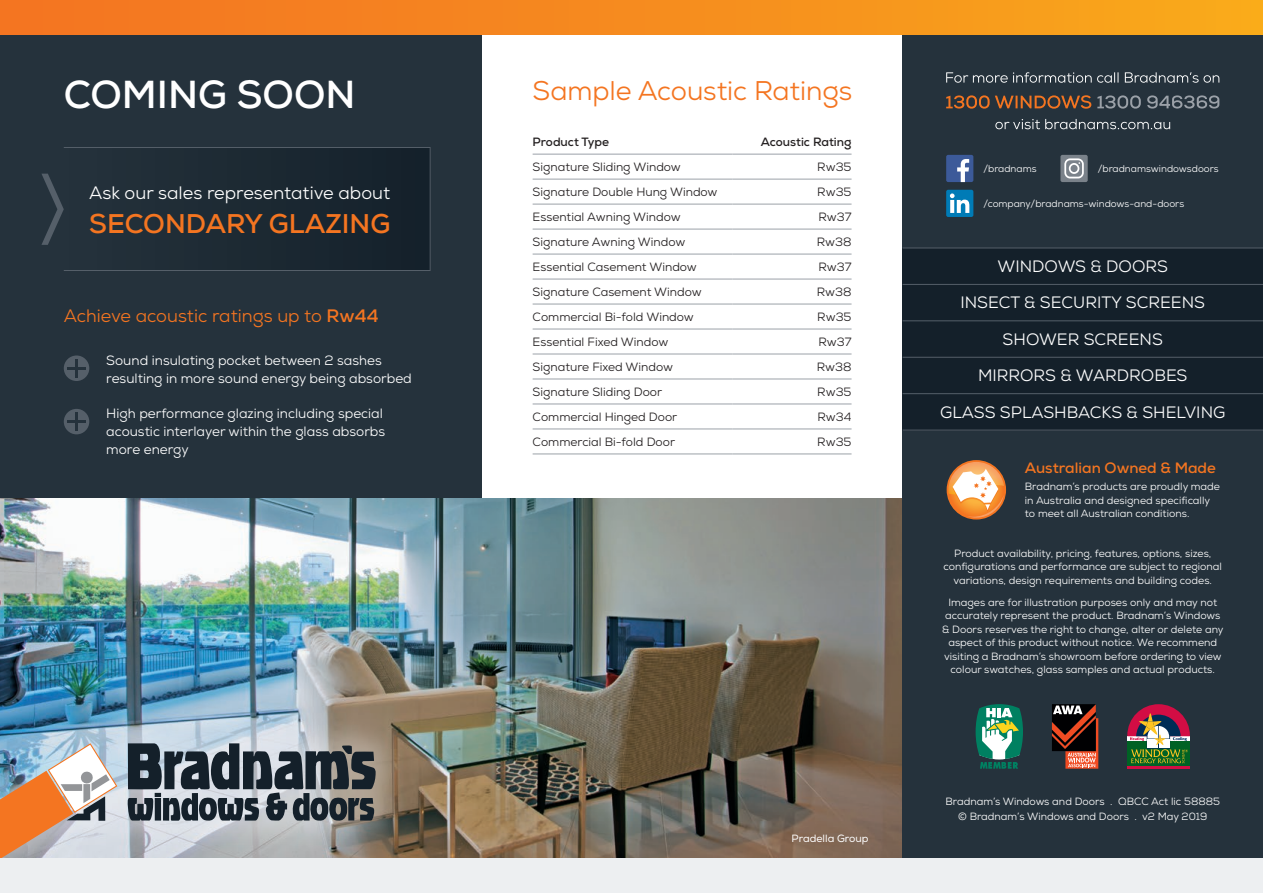
<style>
.page{position:relative;width:1263px;height:893px;background:#fff}
.page>*{position:absolute;margin:0;border:0;box-sizing:border-box;transform-origin:0 0}
.t1{font:700 39px "Nexa";color:#fff}
.t2{font:27px "Nexa";color:#f47521}
.t3{font:700 27px "Nexa";color:#f47521}
.t4{font:18px "Nexa";color:#fff}
.t5{font:18px "Nexa";color:#f47521}
.t6{font:16.5px "Nexa";color:#fff}
.t7{font:700 15px "Nexa";color:#f47521}
.t8{font:13.5px/18px "Nexa";color:#fff}
.t9{font:12px "Nexa";color:#231f20}
.t10{font:700 12px "Nexa";color:#231f20}
.t11{font:10.5px/13.5px "Nexa";color:#fff;text-align:center}
.t12{font:10.5px "Nexa";color:#fff}
.t13{font:9.75px "Nexa";color:#fff}
.s1{font-weight:700}
</style>
<div class="page">
<div style="left:0;top:31px;width:482px;height:492px;background:#25323c"></div>
<img style="left:0;top:498px;width:902px;height:361px">
<div style="left:902px;top:0;width:361px;height:893px;background:#25323c"></div>
<div style="left:902px;top:248px;width:361px;height:182px;background:#14202a"></div>
<hr style="left:902px;top:284px;width:361px;height:1px;background:#555f69">
<hr style="left:902px;top:248px;width:361px;height:1px;background:#555f69">
<hr style="left:902px;top:320px;width:361px;height:1px;background:#555f69">
<hr style="left:902px;top:357px;width:361px;height:1px;background:#555f69">
<hr style="left:902px;top:393px;width:361px;height:1px;background:#555f69">
<hr style="left:902px;top:430px;width:361px;height:1px;background:#555f69">
<svg style="left:975px;top:704px;width:48px;height:65px"></svg>
<svg style="left:1127px;top:763px;width:63px;height:3px"></svg>
<hr style="left:1127px;top:766px;width:63px;height:3px;background:#d20d44">
<svg style="left:1127px;top:704px;width:63px;height:59px;background:#736151"></svg>
<svg style="left:1052px;top:704px;width:46px;height:65px;background:#6a382e"></svg>
<svg style="left:947px;top:460px;width:59px;height:59px"></svg>
<svg style="left:948px;top:462px;width:56px;height:56px;background:#daa678"></svg>
<svg style="left:995px;top:119px;width:175px;height:11px"></svg>
<svg style="left:1097px;top:95px;width:122px;height:14px"></svg>
<svg style="left:946px;top:95px;width:145px;height:14px"></svg>
<svg style="left:946px;top:72px;width:273px;height:11px"></svg>
<div style="left:946px;top:190px;width:27px;height:27px;background:#007bb6;border-radius:2px"></div>
<svg style="left:950px;top:193px;width:19px;height:20px"></svg>
<div style="left:946px;top:155px;width:27px;height:27px;background:#3c5a99;border-radius:2px"></div>
<svg style="left:957px;top:159px;width:12px;height:23px"></svg>
<div style="left:1060px;top:155px;width:28px;height:27px;background:#7a828a;border-radius:2px"></div>
<svg style="left:1064px;top:158px;width:20px;height:20px"></svg>
<hr style="left:533px;top:154px;width:199px;height:1px;background:#9ba1a8">
<hr style="left:732px;top:154px;width:119px;height:1px;background:#9ba1a8">
<hr style="left:533px;top:179px;width:199px;height:1px;background:#9ba1a8">
<hr style="left:732px;top:179px;width:119px;height:1px;background:#9ba1a8">
<hr style="left:533px;top:204px;width:199px;height:1px;background:#9ba1a8">
<hr style="left:732px;top:204px;width:119px;height:1px;background:#9ba1a8">
<hr style="left:533px;top:229px;width:199px;height:1px;background:#9ba1a8">
<hr style="left:732px;top:229px;width:119px;height:1px;background:#9ba1a8">
<hr style="left:533px;top:254px;width:199px;height:1px;background:#9ba1a8">
<hr style="left:732px;top:254px;width:119px;height:1px;background:#9ba1a8">
<hr style="left:533px;top:279px;width:199px;height:1px;background:#9ba1a8">
<hr style="left:732px;top:279px;width:119px;height:1px;background:#9ba1a8">
<hr style="left:533px;top:304px;width:199px;height:1px;background:#9ba1a8">
<hr style="left:732px;top:304px;width:119px;height:1px;background:#9ba1a8">
<hr style="left:533px;top:329px;width:199px;height:1px;background:#9ba1a8">
<hr style="left:732px;top:329px;width:119px;height:1px;background:#9ba1a8">
<hr style="left:533px;top:354px;width:199px;height:1px;background:#9ba1a8">
<hr style="left:732px;top:354px;width:119px;height:1px;background:#9ba1a8">
<hr style="left:533px;top:379px;width:199px;height:1px;background:#9ba1a8">
<hr style="left:732px;top:379px;width:119px;height:1px;background:#9ba1a8">
<hr style="left:533px;top:404px;width:199px;height:1px;background:#9ba1a8">
<hr style="left:732px;top:404px;width:119px;height:1px;background:#9ba1a8">
<hr style="left:533px;top:429px;width:199px;height:1px;background:#9ba1a8">
<hr style="left:732px;top:429px;width:119px;height:1px;background:#9ba1a8">
<hr style="left:533px;top:454px;width:199px;height:1px;background:#9ba1a8">
<hr style="left:732px;top:454px;width:119px;height:1px;background:#9ba1a8">
<div style="left:0;top:712px;width:407px;height:181px;background:#fff;opacity:.3"></div>
<svg style="left:128px;top:743px;width:248px;height:78px;background:#5e666d"></svg>
<svg style="left:0;top:743px;width:117px;height:116px;background:#c8afa0"></svg>
<div style="left:64px;top:147px;width:366px;height:123px;background:#1c2933"></div>
<div style="left:63px;top:147px;width:368px;height:124px;border:1px solid #555f69"></div>
<svg style="left:41px;top:174px;width:23px;height:71px"></svg>
<div style="left:0;top:859px;width:1263px;height:34px;background:#edeff1"></div>
<div style="left:0;top:0;width:1263px;height:34px;background:linear-gradient(to right,#f37122,#f9a81b)"></div>
<div style="left:64px;top:355px;width:25px;height:26px;background:#555f69;border-radius:50%"></div>
<hr style="left:75px;top:359px;width:3px;height:19px;background:#25323c">
<hr style="left:67px;top:367px;width:19px;height:3px;background:#25323c">
<div style="left:64px;top:409px;width:25px;height:25px;background:#555f69;border-radius:50%"></div>
<hr style="left:75px;top:412px;width:3px;height:19px;background:#25323c">
<hr style="left:67px;top:420px;width:19px;height:3px;background:#25323c">
<h1 class="t1" style="left:64px;top:70px;width:293px">COMING SOON</h1>
<h3 class="t4" style="left:89px;top:181px;width:302px">Ask our sales representative about</h3>
<h2 class="t3" style="left:89px;top:206px;width:303px">SECONDARY GLAZING</h2>
<h3 class="t5" style="left:64px;top:304px;width:316px">Achieve acoustic ratings up to <span class="s1">Rw44</span></h3>
<p class="t8" style="left:106px;top:352px;width:307px">Sound insulating pocket between 2 sashes resulting in more sound energy being absorbed</p>
<p class="t8" style="left:106px;top:405px;width:280px">High performance glazing including special acoustic interlayer within the glass absorbs more energy</p>
<h2 class="t2" style="left:533px;top:73px;width:321px">Sample Acoustic Ratings</h2>
<p class="t10" style="left:533px;top:134px;width:78px">Product Type</p>
<p class="t10" style="left:761px;top:134px;width:92px">Acoustic Rating</p>
<p class="t9" style="left:533px;top:159px;width:150px">Signature Sliding Window</p>
<p class="t9" style="left:817px;top:159px;width:36px">Rw35</p>
<p class="t9" style="left:533px;top:184px;width:186px">Signature Double Hung Window</p>
<p class="t9" style="left:817px;top:184px;width:36px">Rw35</p>
<p class="t9" style="left:533px;top:209px;width:150px">Essential Awning Window</p>
<p class="t9" style="left:818px;top:209px;width:35px">Rw37</p>
<p class="t9" style="left:533px;top:234px;width:154px">Signature Awning Window</p>
<p class="t9" style="left:817px;top:234px;width:36px">Rw38</p>
<p class="t9" style="left:533px;top:259px;width:166px">Essential Casement Window</p>
<p class="t9" style="left:818px;top:259px;width:35px">Rw37</p>
<p class="t9" style="left:533px;top:284px;width:171px">Signature Casement Window</p>
<p class="t9" style="left:817px;top:284px;width:36px">Rw38</p>
<p class="t9" style="left:533px;top:309px;width:163px">Commercial Bi-fold Window</p>
<p class="t9" style="left:817px;top:309px;width:36px">Rw35</p>
<p class="t9" style="left:533px;top:334px;width:137px">Essential Fixed Window</p>
<p class="t9" style="left:818px;top:334px;width:35px">Rw37</p>
<p class="t9" style="left:533px;top:359px;width:142px">Signature Fixed Window</p>
<p class="t9" style="left:817px;top:359px;width:36px">Rw38</p>
<p class="t9" style="left:533px;top:384px;width:131px">Signature Sliding Door</p>
<p class="t9" style="left:817px;top:384px;width:36px">Rw35</p>
<p class="t9" style="left:533px;top:409px;width:146px">Commercial Hinged Door</p>
<p class="t9" style="left:817px;top:409px;width:36px">Rw34</p>
<p class="t9" style="left:533px;top:434px;width:144px">Commercial Bi-fold Door</p>
<p class="t9" style="left:817px;top:434px;width:36px">Rw35</p>
<p class="t12" style="left:792px;top:832px;width:78px">Pradella Group</p>
<p class="t13" style="left:983px;top:162px;width:55px">/bradnams</p>
<p class="t13" style="left:1098px;top:162px;width:122px">/bradnamswindowsdoors</p>
<p class="t13" style="left:983px;top:197px;width:202px">/company/bradnams-windows-and-doors</p>
<h3 class="t6" style="left:997px;top:256px;width:172px">WINDOWS &amp; DOORS</h3>
<h3 class="t6" style="left:960px;top:292px;width:246px">INSECT &amp; SECURITY SCREENS</h3>
<h3 class="t6" style="left:1002px;top:329px;width:162px">SHOWER SCREENS</h3>
<h3 class="t6" style="left:978px;top:365px;width:211px">MIRRORS &amp; WARDROBES</h3>
<h3 class="t6" style="left:940px;top:401px;width:287px">GLASS SPLASHBACKS &amp; SHELVING</h3>
<h3 class="t7" style="left:1025px;top:458px;width:193px">Australian Owned &amp; Made</h3>
<p class="t11" style="left:1025px;top:480px;width:197px;text-align:left">Bradnam’s products are proudly made in Australia and designed specifically to meet all Australian conditions.</p>
<p class="t11" style="left:943px;top:546px;width:280px">Product availability, pricing, features, options, sizes, configurations and performance are subject to regional variations, design requirements and building codes.</p>
<p class="t11" style="left:942px;top:595px;width:283px">Images are for illustration purposes only and may not accurately represent the product. Bradnam’s Windows &amp; Doors reserves the right to change, alter or delete any aspect of this product without notice. We recommend visiting a Bradnam’s showroom before ordering to view colour swatches, glass samples and actual products.</p>
<p class="t11" style="left:945px;top:794px;width:276px;line-height:15px">Bradnam’s Windows and Doors . QBCC Act lic 58885 © Bradnam’s Windows and Doors . v2 May 2019</p>
</div>
